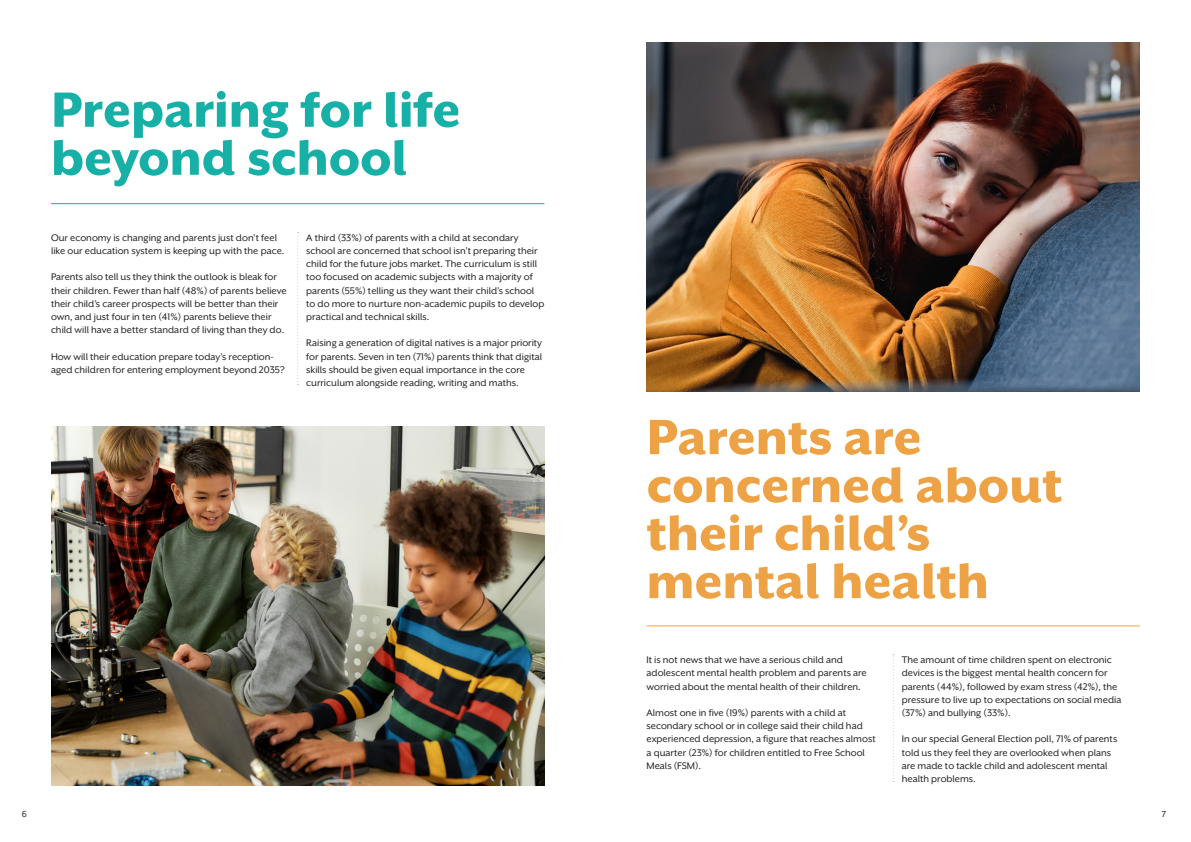
<style>
.page{position:relative;width:1191px;height:842px;background:#fff}
.page>*{position:absolute;margin:0;border:0;box-sizing:border-box;transform-origin:0 0}
.t1{font:800 57px/48px "Mr Eaves XL San OT";color:#eda345}
.t2{font:800 57px/48px "Mr Eaves XL San OT";color:#17b0a6}
.t3{font:11px/13.2px "Mr Eaves XL San OT";color:#231f20}
.t4{font:10px "Mr Eaves XL San OT";color:#231f20}
</style>
<div class="page">
<hr style="left:51px;top:203px;width:493px;height:1px;background:#17b0a6">
<svg style="left:297px;top:232px;width:2px;height:153px"></svg>
<hr style="left:646px;top:625px;width:494px;height:1px;background:#eda345">
<svg style="left:893px;top:654px;width:1px;height:128px"></svg>
<img style="left:51px;top:426px;width:493px;height:359px">
<img style="left:646px;top:43px;width:494px;height:348px">
<p class="t2" style="left:51px;top:86px;width:411px">Preparing for life beyond school</p>
<p class="t3" style="left:51px;top:231px;width:235px">Our economy is changing and parents just don’t feel like our education system is keeping up with the pace.</p>
<p class="t3" style="left:51px;top:271px;width:237px">Parents also tell us they think the outlook is bleak for their children. Fewer than half (48%) of parents believe their child’s career prospects will be better than their own, and just four in ten (41%) parents believe their child will have a better standard of living than they do.</p>
<p class="t3" style="left:51px;top:350px;width:235px">How will their education prepare today’s reception&shy;aged children for entering employment beyond 2035?</p>
<p class="t3" style="left:306px;top:231px;width:240px">A third (33%) of parents with a child at secondary school are concerned that school isn’t preparing their child for the future jobs market. The curriculum is still too focused on academic subjects with a majority of parents (55%) telling us they want their child’s school to do more to nurture non-academic pupils to develop practical and technical skills.</p>
<p class="t3" style="left:306px;top:337px;width:237px">Raising a generation of digital natives is a major priority for parents. Seven in ten (71%) parents think that digital skills should be given equal importance in the core curriculum alongside reading, writing and maths.</p>
<p class="t1" style="left:646px;top:413px;width:417px">Parents are concerned about their child’s</p>
<p class="t1" style="left:646px;top:557px;width:344px">mental health</p>
<p class="t3" style="left:646px;top:653px;width:222px">It is not news that we have a serious child and adolescent mental health problem and parents are worried about the mental health of their children.</p>
<p class="t3" style="left:646px;top:706px;width:231px">Almost one in five (19%) parents with a child at secondary school or in college said their child had experienced depression, a figure that reaches almost a quarter (23%) for children entitled to Free School Meals (FSM).</p>
<p class="t3" style="left:901px;top:653px;width:221px">The amount of time children spent on electronic devices is the biggest mental health concern for parents (44%), followed by exam stress (42%), the pressure to live up to expectations on social media (37%) and bullying (33%).</p>
<p class="t3" style="left:901px;top:732px;width:217px">In our special General Election poll, 71% of parents</p>
<p class="t3" style="left:901px;top:746px;width:211px">told us they feel they are overlooked when plans</p>
<p class="t3" style="left:901px;top:759px;width:207px">are made to tackle child and adolescent mental</p>
<p class="t3" style="left:901px;top:772px;width:76px">health problems.</p>
<p class="t4" style="left:22px;top:809px;width:7px">6</p>
<p class="t4" style="left:1162px;top:809px;width:6px">7</p>
</div>
